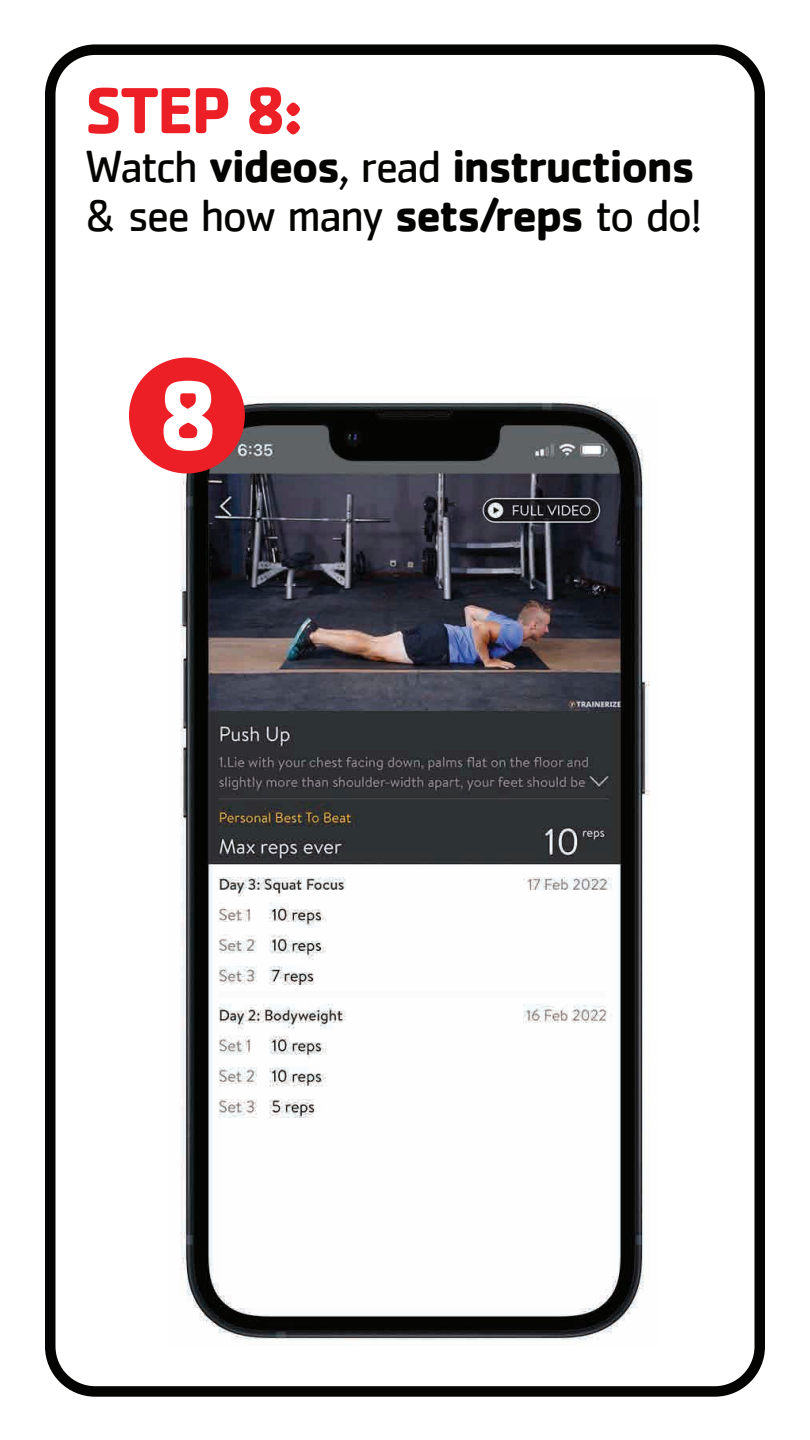
<style>
.page{position:relative;width:810px;height:1440px;background:#fff}
.page>*{position:absolute;margin:0;border:0;box-sizing:border-box;transform-origin:0 0}
.t1{font:700 101.02px "Cachet";color:#fff}
.t2{font:700 67.5px "Cachet";color:#ed1f26}
.t3{font:700 46.5px/48.8px "Cachet";letter-spacing:-.045em;color:#040503}
.s1{font-weight:400}
</style>
<div class="page">
<div style="left:45px;top:44px;width:720px;height:1353px;border:10px solid #040503;border-radius:45px"></div>
<img style="left:168px;top:398px;width:482px;height:942px">
<div style="left:129px;top:358px;width:116px;height:115px;background:#ed1f26;border-radius:50%"></div>
<h2 class="t2" style="left:85px;top:67px;width:221px">STEP 8:</h2>
<p class="t3" style="left:85px;top:140px;width:619px"><span class="s1">Watch</span> videos<span class="s1">, read</span> instructions <span class="s1">&amp; see how many</span> sets/reps <span class="s1">to do!</span></p>
<h1 class="t1" style="left:156px;top:350px;width:66px">8</h1>
</div>
